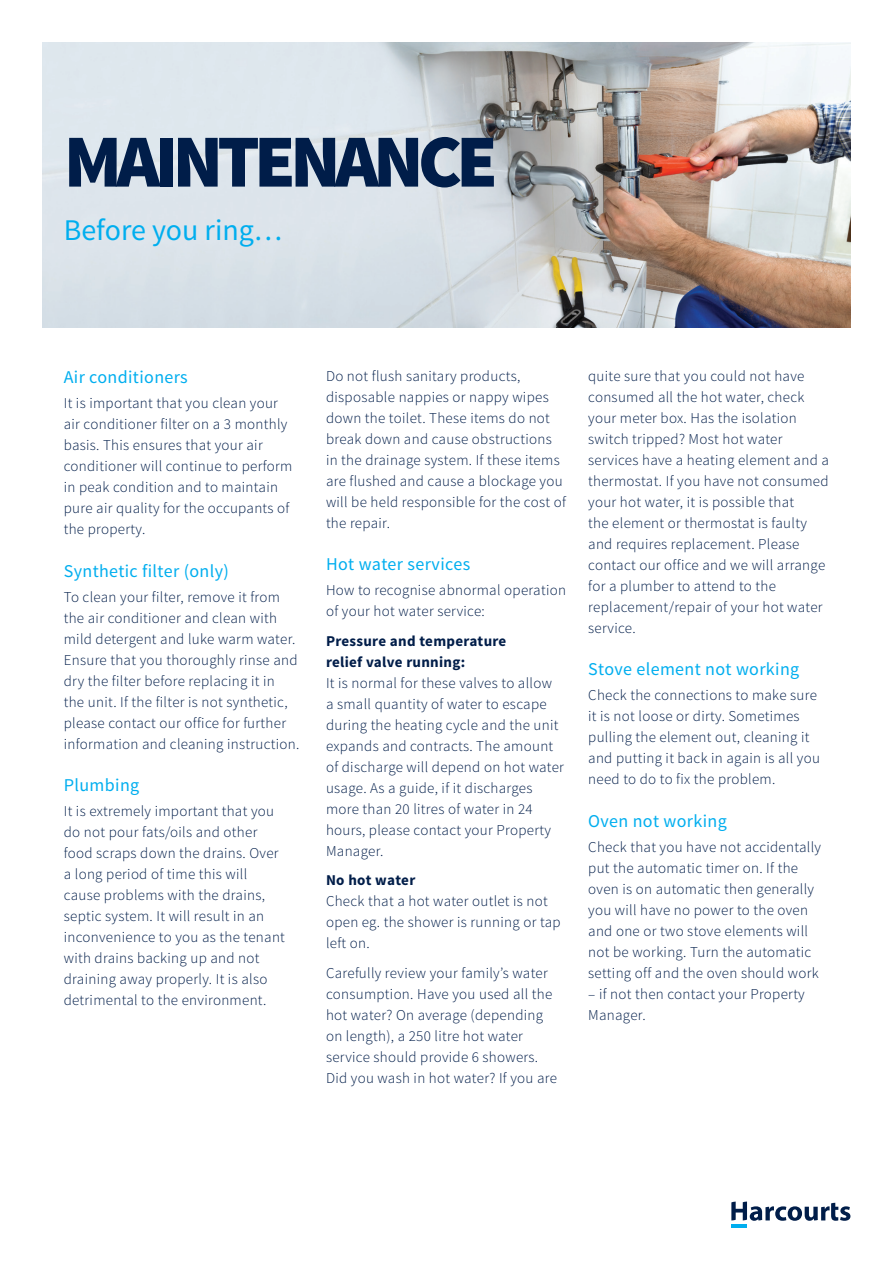
<style>
.page{position:relative;width:893px;height:1263px;background:#fff}
.page>*{position:absolute;margin:0;border:0;box-sizing:border-box;transform-origin:0 0}
.BODY_COPY{font:900 75px "Source Sans Pro";letter-spacing:-.075em;color:#001d49}
.BODY_COPY-2{font:30px "Source Sans Pro";color:#00aeef}
.t1{font:18px "Source Sans Pro";letter-spacing:.02em;color:#00aeef}
.t2{font:300 15px/21px "Source Sans Pro";letter-spacing:.02em;color:#001d49}
.s1{font-weight:700}
</style>
<div class="page">
<img style="left:43px;top:43px;width:807px;height:284px">
<hr style="left:731px;top:1224px;width:16px;height:3px;background:#00aeef">
<svg style="left:731px;top:1201px;width:119px;height:20px"></svg>
<p class="BODY_COPY" style="left:64px;top:113px;width:436px">MAINTENANCE</p>
<p class="BODY_COPY-2" style="left:64px;top:211px;width:220px">Before you ring…</p>
<p class="t1" style="left:64px;top:366px;width:126px">Air conditioners</p>
<p class="t2" style="left:64px;top:393px;width:230px">It is important that you clean your air conditioner filter on a 3 monthly basis. This ensures that your air conditioner will continue to perform in peak condition and to maintain pure air quality for the occupants of the property.</p>
<p class="t1" style="left:64px;top:559px;width:167px">Synthetic filter (only)</p>
<p class="t2" style="left:64px;top:586px;width:237px">To clean your filter, remove it from the air conditioner and clean with mild detergent and luke warm water.<br>Ensure that you thoroughly rinse and dry the filter before replacing it in<br>the unit. If the filter is not synthetic, please contact our office for further information and cleaning instruction.</p>
<p class="t1" style="left:64px;top:774px;width:77px">Plumbing</p>
<p class="t2" style="left:64px;top:801px;width:223px">It is extremely important that you do not pour fats/oils and other food scraps down the drains. Over a long period of time this will cause problems with the drains, septic system. It will result in an inconvenience to you as the tenant with drains backing up and not draining away properly. It is also detrimental to the environment.</p>
<p class="t2" style="left:326px;top:365px;width:241px">Do not flush sanitary products, disposable nappies or nappy wipes down the toilet. These items do not break down and cause obstructions in the drainage system. If these items are flushed and cause a blockage you will be held responsible for the cost of the repair.</p>
<p class="t1" style="left:326px;top:553px;width:146px">Hot water services</p>
<p class="t2" style="left:326px;top:580px;width:242px">How to recognise abnormal operation of your hot water service:</p>
<p class="t2" style="left:326px;top:630px;width:240px"><span class="s1">Pressure and temperature<br>relief valve running:<br></span>It is normal for these valves to allow<br>a small quantity of water to escape during the heating cycle and the unit expands and contracts. The amount of discharge will depend on hot water usage. As a guide, if it discharges more than 20 litres of water in 24 hours, please contact your Property<br>Manager.</p>
<p class="t2" style="left:326px;top:870px;width:236px"><span class="s1">No hot water<br></span>Check that a hot water outlet is not open eg. the shower is running or tap left on.</p>
<p class="t2" style="left:326px;top:962px;width:233px">Carefully review your family’s water consumption. Have you used all the hot water? On average (depending on length), a 250 litre hot water service should provide 6 showers.<br>Did you wash in hot water? If you are</p>
<p class="t2" style="left:588px;top:365px;width:242px">quite sure that you could not have consumed all the hot water, check your meter box. Has the isolation switch tripped? Most hot water services have a heating element and a thermostat. If you have not consumed your hot water, it is possible that<br>the element or thermostat is faulty and requires replacement. Please contact our office and we will arrange for a plumber to attend to the replacement/repair of your hot water service.</p>
<p class="t1" style="left:588px;top:658px;width:213px">Stove element not working</p>
<p class="t2" style="left:588px;top:685px;width:233px">Check the connections to make sure it is not loose or dirty. Sometimes pulling the element out, cleaning it and putting it back in again is all you need to do to fix the problem.</p>
<p class="t1" style="left:588px;top:809px;width:140px">Oven not working</p>
<p class="t2" style="left:588px;top:836px;width:234px">Check that you have not accidentally put the automatic timer on. If the oven is on automatic then generally you will have no power to the oven and one or two stove elements will not be working. Turn the automatic setting off and the oven should work</p>
<p class="t2" style="left:588px;top:983px;width:218px">– if not then contact your Property<br>Manager.</p>
</div>
